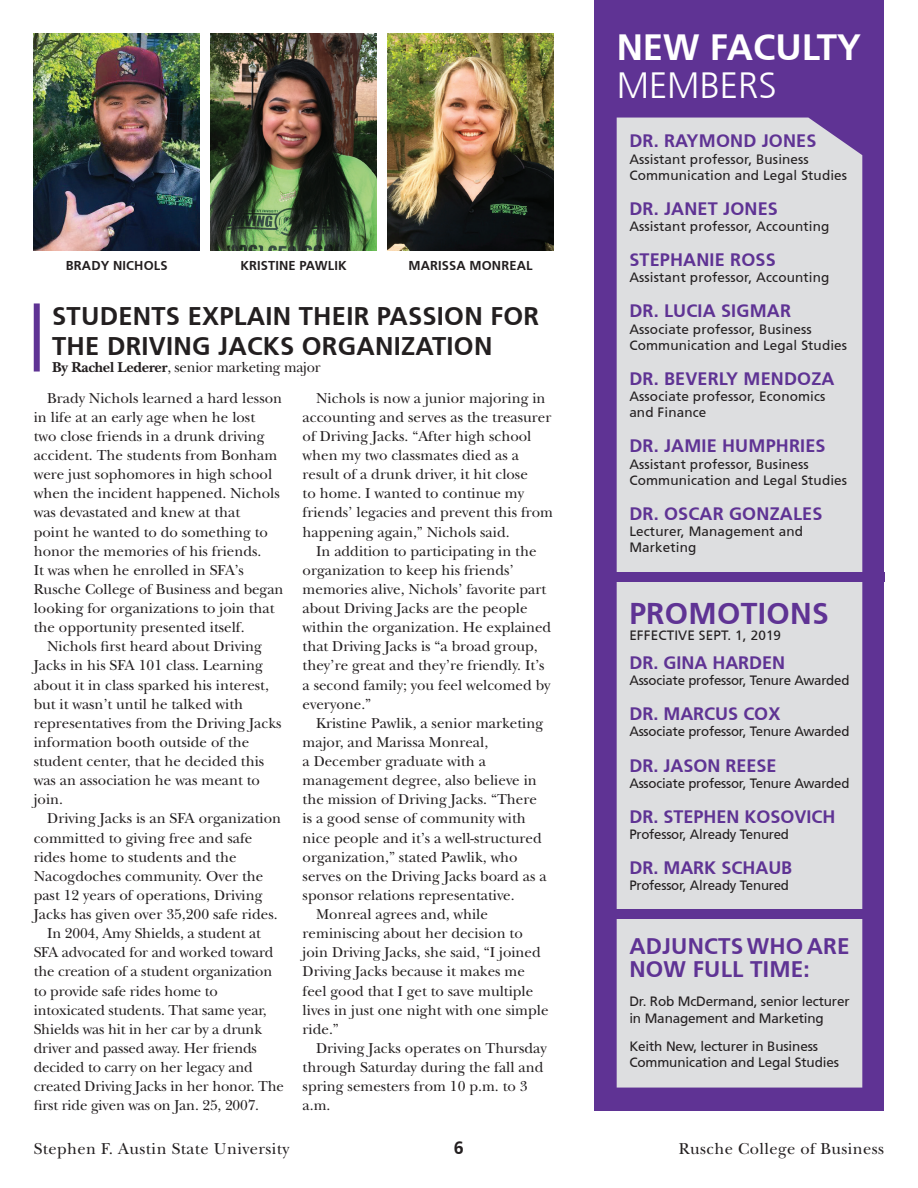
<style>
.page{position:relative;width:918px;height:1188px;background:#fff}
.page>*{position:absolute;margin:0;border:0;box-sizing:border-box;transform-origin:0 0}
.t1{font:700 36.45px "Frutiger";color:#fff}
.t2{font:300 36.45px "Frutiger";color:#fff}
.t3{font:700 30px "Frutiger";letter-spacing:.01em;color:#5f3394}
.t4{font:700 25.5px/30px "Frutiger";letter-spacing:.01em;color:#231f20}
.t5{font:700 22.5px/22.5px "Frutiger";letter-spacing:.01em;color:#5f3394}
.t6{font:700 18px "Frutiger";letter-spacing:.01em;color:#5f3394}
.t7{font:700 18px "Frutiger";color:#231f20}
.t8{font:16.5px "New Baskerville Std";letter-spacing:.025em;color:#231f20}
.t9{font:15px/19.2px "New Baskerville Std";color:#231f20}
.t10{font:13.5px/16.2px "Frutiger Roman";letter-spacing:.01em;color:#231f20}
.t11{font:13.5px "Frutiger Roman";letter-spacing:-.015em;color:#231f20}
.t12{font:13.5px/16.2px "Frutiger Roman";letter-spacing:-.01em;color:#231f20}
.t13{font:700 12.9px "Frutiger";letter-spacing:.01em;color:#231f20}
.s1{font-weight:700}
</style>
<div class="page">
<div style="left:34px;top:303px;width:6px;height:69px;background:#5f3394"></div>
<div style="left:595px;top:0;width:289px;height:1110px;background:#5f3394"></div>
<div style="left:617px;top:118px;width:245px;height:970px;background:#dddee0"></div>
<div style="left:601px;top:572px;width:283px;height:10px;background:#5f3394"></div>
<div style="left:598px;top:910px;width:283px;height:9px;background:#5f3394"></div>
<img style="left:34px;top:34px;width:166px;height:217px">
<img style="left:211px;top:34px;width:166px;height:217px">
<img style="left:387px;top:34px;width:167px;height:217px">
<p class="t13" style="left:66px;top:258px;width:103px">BRADY NICHOLS</p>
<p class="t13" style="left:240px;top:258px;width:108px">KRISTINE PAWLIK</p>
<p class="t13" style="left:408px;top:258px;width:126px">MARISSA MONREAL</p>
<h3 class="t4" style="left:52px;top:301px;width:488px">STUDENTS EXPLAIN THEIR PASSION FOR<br>THE DRIVING JACKS ORGANIZATION</h3>
<p class="t9" style="left:34px;top:388px;width:251px;text-indent:14px">Brady Nichols learned a hard lesson in life at an early age when he lost<br>two close friends in a drunk driving accident. The students from Bonham were just sophomores in high school when the incident happened. Nichols was devastated and knew at that<br>point he wanted to do something to honor the memories of his friends.<br>It was when he enrolled in SFA’s Rusche College of Business and began looking for organizations to join that the opportunity presented itself.</p>
<p class="t9" style="left:34px;top:637px;width:249px;text-indent:14px">Nichols first heard about Driving<br>Jacks in his SFA 101 class. Learning about it in class sparked his interest, but it wasn’t until he talked with representatives from the Driving Jacks information booth outside of the student center, that he decided this was an association he was meant to join.</p>
<p class="t9" style="left:47px;top:809px;width:236px">Driving Jacks is an SFA organization</p>
<p class="t9" style="left:34px;top:828px;width:220px">committed to giving free and safe</p>
<p class="t9" style="left:34px;top:847px;width:204px">rides home to students and the</p>
<p class="t9" style="left:34px;top:866px;width:231px">Nacogdoches community. Over the</p>
<p class="t9" style="left:34px;top:886px;width:230px">past 12 years of operations, Driving</p>
<p class="t9" style="left:34px;top:905px;width:245px">Jacks has given over 35,200 safe rides.</p>
<p class="t9" style="left:47px;top:924px;width:215px">In 2004, Amy Shields, a student at</p>
<p class="t9" style="left:34px;top:943px;width:241px">SFA advocated for and worked toward</p>
<p class="t9" style="left:34px;top:962px;width:240px">the creation of a student organization</p>
<p class="t9" style="left:34px;top:981px;width:186px">to provide safe rides home to</p>
<p class="t9" style="left:34px;top:1000px;width:235px">intoxicated students. That same year,</p>
<p class="t9" style="left:34px;top:1019px;width:230px">Shields was hit in her car by a drunk</p>
<p class="t9" style="left:34px;top:1039px;width:225px">driver and passed away. Her friends</p>
<p class="t9" style="left:34px;top:1058px;width:221px">decided to carry on her legacy and</p>
<p class="t9" style="left:34px;top:1077px;width:252px">created Driving Jacks in her honor. The</p>
<p class="t9" style="left:34px;top:1096px;width:227px">first ride given was on Jan. 25, 2007.</p>
<p class="t9" style="left:52px;top:358px;width:270px"><span class="s1">By Rachel Lederer</span>, senior marketing major</p>
<p class="t9" style="left:303px;top:388px;width:252px;text-indent:14px">Nichols is now a junior majoring in accounting and serves as the treasurer of Driving Jacks. “After high school when my two classmates died as a result of a drunk driver, it hit close<br>to home. I wanted to continue my friends’ legacies and prevent this from happening again,” Nichols said.</p>
<p class="t9" style="left:303px;top:541px;width:250px;text-indent:14px">In addition to participating in the organization to keep his friends’ memories alive, Nichols’ favorite part about Driving Jacks are the people within the organization. He explained that Driving Jacks is “a broad group, they’re great and they’re friendly. It’s a second family; you feel welcomed by everyone.”</p>
<p class="t9" style="left:316px;top:713px;width:229px">Kristine Pawlik, a senior marketing</p>
<p class="t9" style="left:303px;top:733px;width:187px">major, and Marissa Monreal,</p>
<p class="t9" style="left:303px;top:752px;width:185px">a December graduate with a</p>
<p class="t9" style="left:303px;top:771px;width:236px">management degree, also believe in</p>
<p class="t9" style="left:303px;top:790px;width:236px">the mission of Driving Jacks. “There</p>
<p class="t9" style="left:303px;top:809px;width:225px">is a good sense of community with</p>
<p class="t9" style="left:303px;top:828px;width:241px">nice people and it’s a well-structured</p>
<p class="t9" style="left:303px;top:847px;width:217px">organization,” stated Pawlik, who</p>
<p class="t9" style="left:303px;top:866px;width:245px">serves on the Driving Jacks board as a</p>
<p class="t9" style="left:303px;top:886px;width:214px">sponsor relations representative.</p>
<p class="t9" style="left:316px;top:905px;width:173px">Monreal agrees and, while</p>
<p class="t9" style="left:303px;top:924px;width:222px">reminiscing about her decision to</p>
<p class="t9" style="left:303px;top:943px;width:240px">join Driving Jacks, she said, “I joined</p>
<p class="t9" style="left:303px;top:962px;width:224px">Driving Jacks because it makes me</p>
<p class="t9" style="left:303px;top:981px;width:232px">feel good that I get to save multiple</p>
<p class="t9" style="left:303px;top:1000px;width:247px">lives in just one night with one simple</p>
<p class="t9" style="left:303px;top:1019px;width:38px">ride.”</p>
<p class="t9" style="left:316px;top:1039px;width:232px">Driving Jacks operates on Thursday</p>
<p class="t9" style="left:303px;top:1058px;width:242px">through Saturday during the fall and</p>
<p class="t9" style="left:303px;top:1077px;width:227px">spring semesters from 10 p.m. to 3</p>
<p class="t9" style="left:303px;top:1096px;width:29px">a.m.</p>
<h1 class="t1" style="left:617px;top:26px;width:246px">NEW FACULTY</h1>
<h1 class="t2" style="left:617px;top:65px;width:162px">MEMBERS</h1>
<p class="t6" style="left:629px;top:131px;width:189px">DR. RAYMOND JONES</p>
<p class="t10" style="left:629px;top:151px;width:219px">Assistant professor, Business<br>Communication and Legal Studies</p>
<p class="t6" style="left:629px;top:198px;width:150px">DR. JANET JONES</p>
<p class="t10" style="left:629px;top:218px;width:202px">Assistant professor, Accounting</p>
<p class="t6" style="left:629px;top:249px;width:148px">STEPHANIE ROSS</p>
<p class="t10" style="left:629px;top:269px;width:202px">Assistant professor, Accounting</p>
<p class="t6" style="left:629px;top:301px;width:163px">DR. LUCIA SIGMAR</p>
<p class="t10" style="left:629px;top:321px;width:219px">Associate professor, Business<br>Communication and Legal Studies</p>
<p class="t6" style="left:629px;top:368px;width:207px">DR. BEVERLY MENDOZA</p>
<p class="t10" style="left:629px;top:388px;width:198px">Associate professor, Economics and Finance</p>
<p class="t6" style="left:629px;top:436px;width:198px">DR. JAMIE HUMPHRIES</p>
<p class="t10" style="left:629px;top:456px;width:219px">Assistant professor, Business<br>Communication and Legal Studies</p>
<p class="t6" style="left:629px;top:503px;width:195px">DR. OSCAR GONZALES</p>
<p class="t10" style="left:629px;top:523px;width:175px">Lecturer, Management and<br>Marketing</p>
<h2 class="t3" style="left:629px;top:596px;width:201px">PROMOTIONS</h2>
<p class="t10" style="left:629px;top:627px;width:153px">EFFECTIVE SEPT. 1, 2019</p>
<p class="t6" style="left:629px;top:652px;width:157px">DR. GINA HARDEN</p>
<p class="t11" style="left:629px;top:673px;width:222px">Associate professor, Tenure Awarded</p>
<p class="t6" style="left:629px;top:703px;width:153px">DR. MARCUS COX</p>
<p class="t11" style="left:629px;top:724px;width:222px">Associate professor, Tenure Awarded</p>
<p class="t6" style="left:629px;top:755px;width:149px">DR. JASON REESE</p>
<p class="t11" style="left:629px;top:775px;width:222px">Associate professor, Tenure Awarded</p>
<p class="t6" style="left:629px;top:806px;width:208px">DR. STEPHEN KOSOVICH</p>
<p class="t11" style="left:629px;top:826px;width:161px">Professor, Already Tenured</p>
<p class="t6" style="left:629px;top:857px;width:164px">DR. MARK SCHAUB</p>
<p class="t11" style="left:629px;top:878px;width:161px">Professor, Already Tenured</p>
<h3 class="t5" style="left:629px;top:935px;width:222px">ADJUNCTS WHO ARE<br>NOW FULL TIME:</h3>
<p class="t12" style="left:629px;top:993px;width:222px">Dr. Rob McDermand, senior lecturer in Management and Marketing</p>
<p class="t12" style="left:629px;top:1038px;width:211px">Keith New, lecturer in Business<br>Communication and Legal Studies</p>
<p class="t8" style="left:34px;top:1139px;width:257px">Stephen F. Austin State University</p>
<p class="t7" style="left:454px;top:1137px;width:12px">6</p>
<p class="t8" style="left:679px;top:1139px;width:207px">Rusche College of Business</p>
</div>
